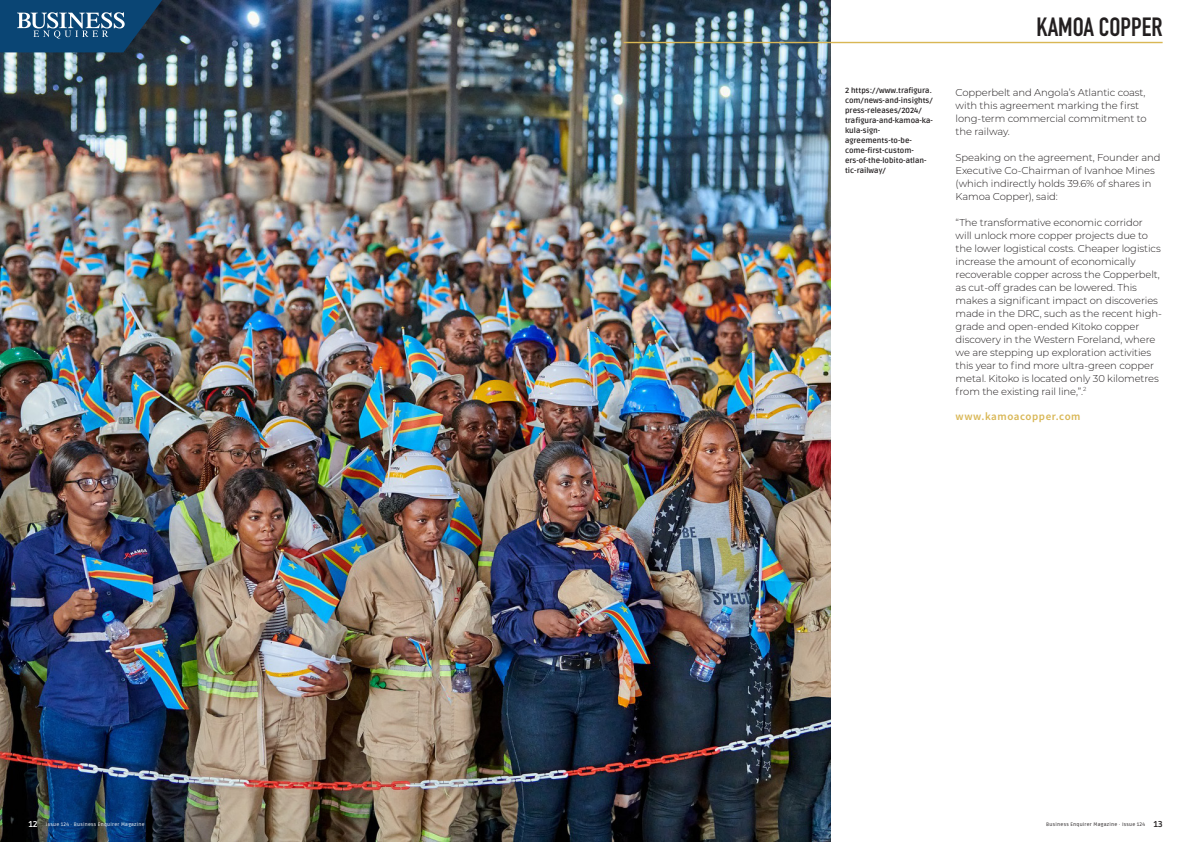
<style>
.page{position:relative;width:1191px;height:842px;background:#fff}
.page>*{position:absolute;margin:0;border:0;box-sizing:border-box;transform-origin:0 0}
.t1{font:700 26px "DIN Condensed";color:#231f20}
.END_TEXT{font:11px "Source Sans Variable";letter-spacing:.055em;color:#d9b755}
.TEXT{font:300 10px/13px "Montserrat";letter-spacing:-.01em;color:#231f20}
.Image_text{font:700 8.5px "Ruda";color:#fff}
.t2{font:700 7.5px/10px "Ruda";color:#231f20}
.t3{font:5px "Ruda";letter-spacing:.05em;color:#231f20}
.Image_text-2{font:5px "Ruda";letter-spacing:.05em;color:#fff}
.s1{font-weight:700;font-size:8.5px}
</style>
<div class="page">
<img style="left:0;top:0;width:831px;height:842px">
<svg style="left:0;top:0;width:162px;height:52px;background:#225279"></svg>
<hr style="left:623px;top:42px;width:539px;height:1px;background:#d9b755">
<p class="t2" style="left:845px;top:86px;width:89px">2 https://www.trafigura. com/news-and-insights/ press-releases/2024/ trafigura-and-kamoa-ka&shy;kula-sign-</p>
<p class="t2" style="left:845px;top:136px;width:83px">agreements-to-be&shy;come-first-custom&shy;ers-of-the-lobito-atlan&shy;tic-railway/</p>
<p class="t1" style="left:1036px;top:9px;width:127px">KAMOA COPPER</p>
<p class="TEXT" style="left:955px;top:85px;width:193px">Copperbelt and Angola’s Atlantic coast, with this agreement marking the first long-term commercial commitment to the railway.</p>
<p class="TEXT" style="left:955px;top:150px;width:206px">Speaking on the agreement, Founder and Executive Co-Chairman of Ivanhoe Mines (which indirectly holds 39.6% of shares in Kamoa Copper), said:</p>
<p class="TEXT" style="left:955px;top:215px;width:208px">“The transformative economic corridor<br>will unlock more copper projects due to the lower logistical costs. Cheaper logistics increase the amount of economically recoverable copper across the Copperbelt, as cut-off grades can be lowered. This makes a significant impact on discoveries made in the DRC, such as the recent high&shy;grade and open-ended Kitoko copper discovery in the Western Foreland, where we are stepping up exploration activities this year to find more ultra-green copper metal. Kitoko is located only 30 kilometres from the existing rail line,”.<sup>2</sup></p>
<p class="END_TEXT" style="left:955px;top:409px;width:126px">www.kamoacopper.com</p>
<p class="Image_text" style="left:28px;top:819px;width:11px">12</p>
<p class="Image_text-2" style="left:46px;top:822px;width:100px">Issue 124 · Business Enquirer Magazine</p>
<p class="t3" style="left:1046px;top:822px;width:118px">Business Enquirer Magazine · Issue 124 <span class="s1">13</span></p>
</div>
